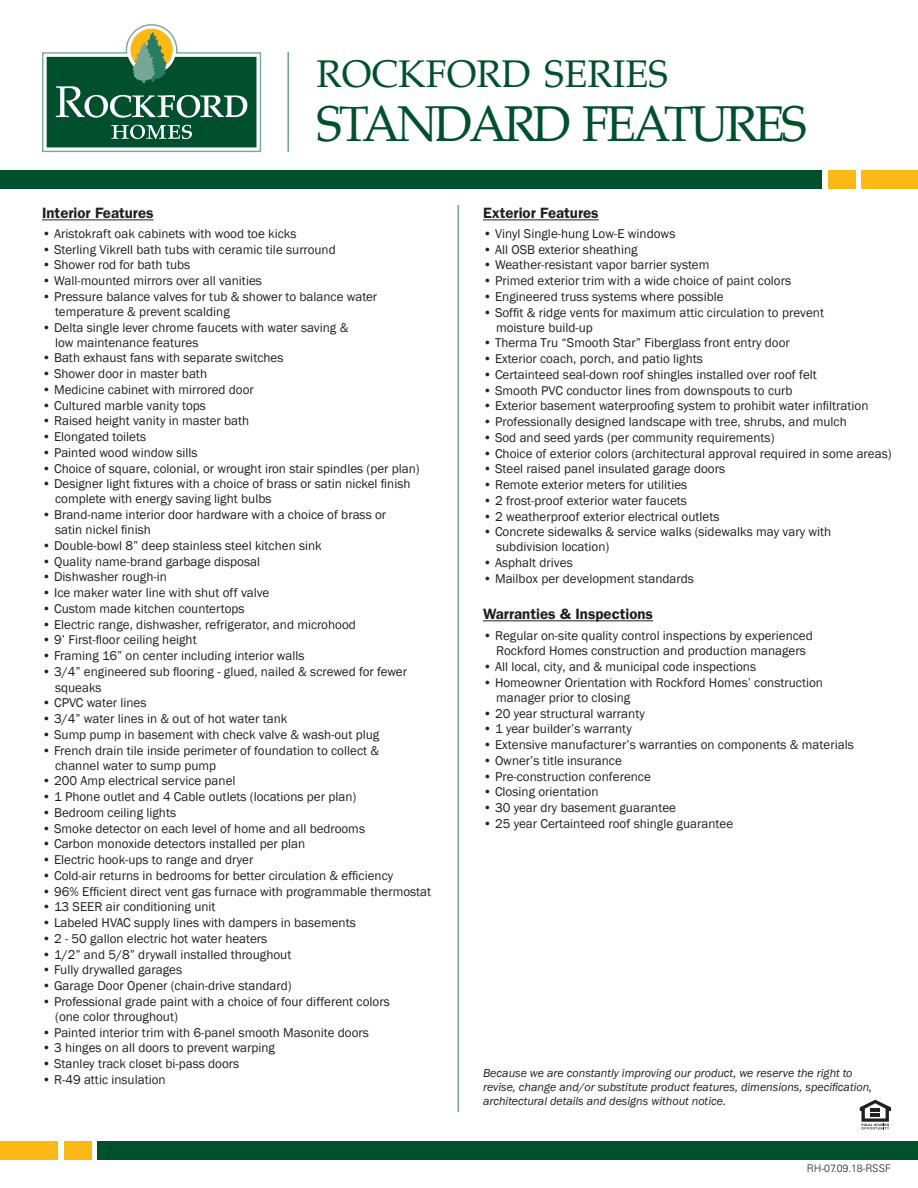
<style>
.page{position:relative;width:918px;height:1188px;background:#fff}
.page>*{position:absolute;margin:0;border:0;box-sizing:border-box;transform-origin:0 0}
.t1{font:49.35px "Palatino";letter-spacing:-.07em;color:#00502e}
.t2{font:37.8px "Palatino";color:#00502e}
.t3{font:600 15px "ITC Franklin Gothic Std";color:#231f20}
.t4{font:13.2px/15.8px "Franklin Gothic";color:#231f20}
.t5{font:italic 12px "Franklin Gothic";color:#231f20}
.t6{font:300 10.5px "Univers LT Std";color:#231f20}
</style>
<div class="page">
<div style="left:0;top:1141px;width:58px;height:19px;background:#fcb814"></div>
<div style="left:64px;top:1141px;width:28px;height:19px;background:#fcb814"></div>
<div style="left:98px;top:1141px;width:820px;height:19px;background:#00502e"></div>
<div style="left:862px;top:170px;width:56px;height:19px;background:#fcb814"></div>
<div style="left:828px;top:170px;width:28px;height:19px;background:#fcb814"></div>
<div style="left:0;top:170px;width:822px;height:19px;background:#00502e"></div>
<svg style="left:42px;top:24px;width:219px;height:128px"></svg>
<hr style="left:287px;top:52px;width:2px;height:100px;background:#76a694">
<hr style="left:457px;top:205px;width:2px;height:907px;background:#76a694">
<hr style="left:483px;top:220px;width:116px;height:1px;background:#231f20">
<hr style="left:483px;top:620px;width:170px;height:1px;background:#231f20">
<hr style="left:42px;top:220px;width:112px;height:1px;background:#231f20">
<svg style="left:860px;top:1100px;width:31px;height:30px"></svg>
<p class="t2" style="left:317px;top:43px;width:353px">ROCKFORD SERIES</p>
<p class="t1" style="left:317px;top:84px;width:492px">STANDARD FEATURES</p>
<p class="t3" style="left:42px;top:204px;width:113px">Interior Features</p>
<p class="t4" style="left:42px;top:226px;width:256px">• Aristokraft oak cabinets with wood toe kicks</p>
<p class="t4" style="left:42px;top:242px;width:295px">• Sterling Vikrell bath tubs with ceramic tile surround</p>
<p class="t4" style="left:42px;top:257px;width:150px">• Shower rod for bath tubs</p>
<p class="t4" style="left:42px;top:273px;width:221px">• Wall-mounted mirrors over all vanities</p>
<p class="t4" style="left:42px;top:289px;width:337px">• Pressure balance valves for tub &amp; shower to balance water</p>
<p class="t4" style="left:55px;top:304px;width:176px">temperature &amp; prevent scalding</p>
<p class="t4" style="left:42px;top:320px;width:308px">• Delta single lever chrome faucets with water saving &amp;</p>
<p class="t4" style="left:55px;top:335px;width:145px">low maintenance features</p>
<p class="t4" style="left:42px;top:350px;width:243px">• Bath exhaust fans with separate switches</p>
<p class="t4" style="left:42px;top:366px;width:167px">• Shower door in master bath</p>
<p class="t4" style="left:42px;top:382px;width:213px">• Medicine cabinet with mirrored door</p>
<p class="t4" style="left:42px;top:398px;width:165px">• Cultured marble vanity tops</p>
<p class="t4" style="left:42px;top:413px;width:209px">• Raised height vanity in master bath</p>
<p class="t4" style="left:42px;top:429px;width:106px">• Elongated toilets</p>
<p class="t4" style="left:42px;top:445px;width:157px">• Painted wood window sills</p>
<p class="t4" style="left:42px;top:461px;width:379px">• Choice of square, colonial, or wrought iron stair spindles (per plan)</p>
<p class="t4" style="left:42px;top:476px;width:370px">• Designer light fixtures with a choice of brass or satin nickel finish</p>
<p class="t4" style="left:55px;top:491px;width:218px">complete with energy saving light bulbs</p>
<p class="t4" style="left:42px;top:507px;width:346px">• Brand-name interior door hardware with a choice of brass or</p>
<p class="t4" style="left:55px;top:522px;width:97px">satin nickel finish</p>
<p class="t4" style="left:42px;top:538px;width:281px">• Double-bowl 8” deep stainless steel kitchen sink</p>
<p class="t4" style="left:42px;top:554px;width:220px">• Quality name-brand garbage disposal</p>
<p class="t4" style="left:42px;top:569px;width:126px">• Dishwasher rough-in</p>
<p class="t4" style="left:42px;top:585px;width:229px">• Ice maker water line with shut off valve</p>
<p class="t4" style="left:42px;top:601px;width:204px">• Custom made kitchen countertops</p>
<p class="t4" style="left:42px;top:617px;width:315px">• Electric range, dishwasher, refrigerator, and microhood</p>
<p class="t4" style="left:42px;top:632px;width:156px">• 9’ First-floor ceiling height</p>
<p class="t4" style="left:42px;top:648px;width:264px">• Framing 16” on center including interior walls</p>
<p class="t4" style="left:55px;top:664px;width:353px;text-indent:-13px">• 3/4” engineered sub flooring - glued, nailed &amp; screwed for fewer squeaks</p>
<p class="t4" style="left:42px;top:695px;width:106px">• CPVC water lines</p>
<p class="t4" style="left:42px;top:711px;width:247px">• 3/4” water lines in &amp; out of hot water tank</p>
<p class="t4" style="left:42px;top:727px;width:339px">• Sump pump in basement with check valve &amp; wash-out plug</p>
<p class="t4" style="left:42px;top:743px;width:339px">• French drain tile inside perimeter of foundation to collect &amp;</p>
<p class="t4" style="left:55px;top:758px;width:162px">channel water to sump pump</p>
<p class="t4" style="left:42px;top:773px;width:195px">• 200 Amp electrical service panel</p>
<p class="t4" style="left:42px;top:789px;width:316px">• 1 Phone outlet and 4 Cable outlets (locations per plan)</p>
<p class="t4" style="left:42px;top:805px;width:136px">• Bedroom ceiling lights</p>
<p class="t4" style="left:42px;top:821px;width:325px">• Smoke detector on each level of home and all bedrooms</p>
<p class="t4" style="left:42px;top:836px;width:265px">• Carbon monoxide detectors installed per plan</p>
<p class="t4" style="left:42px;top:852px;width:213px">• Electric hook-ups to range and dryer</p>
<p class="t4" style="left:42px;top:868px;width:353px">• Cold-air returns in bedrooms for better circulation &amp; efficiency</p>
<p class="t4" style="left:42px;top:884px;width:391px">• 96% Efficient direct vent gas furnace with programmable thermostat</p>
<p class="t4" style="left:42px;top:899px;width:175px">• 13 SEER air conditioning unit</p>
<p class="t4" style="left:42px;top:915px;width:315px">• Labeled HVAC supply lines with dampers in basements</p>
<p class="t4" style="left:42px;top:931px;width:227px">• 2 - 50 gallon electric hot water heaters</p>
<p class="t4" style="left:42px;top:947px;width:251px">• 1/2” and 5/8” drywall installed throughout</p>
<p class="t4" style="left:42px;top:962px;width:142px">• Fully drywalled garages</p>
<p class="t4" style="left:42px;top:978px;width:251px">• Garage Door Opener (chain-drive standard)</p>
<p class="t4" style="left:42px;top:994px;width:349px">• Professional grade paint with a choice of four different colors</p>
<p class="t4" style="left:55px;top:1009px;width:124px">(one color throughout)</p>
<p class="t4" style="left:42px;top:1025px;width:328px">• Painted interior trim with 6-panel smooth Masonite doors</p>
<p class="t4" style="left:42px;top:1040px;width:235px">• 3 hinges on all doors to prevent warping</p>
<p class="t4" style="left:42px;top:1056px;width:199px">• Stanley track closet bi-pass doors</p>
<p class="t4" style="left:42px;top:1072px;width:125px">• R-49 attic insulation</p>
<p class="t3" style="left:483px;top:204px;width:117px">Exterior Features</p>
<p class="t4" style="left:483px;top:226px;width:194px">• Vinyl Single-hung Low-E windows</p>
<p class="t4" style="left:483px;top:242px;width:156px">• All OSB exterior sheathing</p>
<p class="t4" style="left:483px;top:257px;width:228px">• Weather-resistant vapor barrier system</p>
<p class="t4" style="left:483px;top:273px;width:310px">• Primed exterior trim with a wide choice of paint colors</p>
<p class="t4" style="left:483px;top:289px;width:242px">• Engineered truss systems where possible</p>
<p class="t4" style="left:483px;top:305px;width:343px">• Soffit &amp; ridge vents for maximum attic circulation to prevent</p>
<p class="t4" style="left:496px;top:320px;width:98px">moisture build-up</p>
<p class="t4" style="left:483px;top:335px;width:308px">• Therma Tru “Smooth Star” Fiberglass front entry door</p>
<p class="t4" style="left:483px;top:351px;width:221px">• Exterior coach, porch, and patio lights</p>
<p class="t4" style="left:483px;top:367px;width:335px">• Certainteed seal-down roof shingles installed over roof felt</p>
<p class="t4" style="left:483px;top:383px;width:311px">• Smooth PVC conductor lines from downspouts to curb</p>
<p class="t4" style="left:483px;top:398px;width:387px">• Exterior basement waterproofing system to prohibit water infiltration</p>
<p class="t4" style="left:483px;top:414px;width:365px">• Professionally designed landscape with tree, shrubs, and mulch</p>
<p class="t4" style="left:483px;top:430px;width:293px">• Sod and seed yards (per community requirements)</p>
<p class="t4" style="left:483px;top:446px;width:410px">• Choice of exterior colors (architectural approval required in some areas)</p>
<p class="t4" style="left:483px;top:461px;width:244px">• Steel raised panel insulated garage doors</p>
<p class="t4" style="left:483px;top:477px;width:206px">• Remote exterior meters for utilities</p>
<p class="t4" style="left:483px;top:493px;width:206px">• 2 frost-proof exterior water faucets</p>
<p class="t4" style="left:483px;top:509px;width:238px">• 2 weatherproof exterior electrical outlets</p>
<p class="t4" style="left:483px;top:524px;width:350px">• Concrete sidewalks &amp; service walks (sidewalks may vary with</p>
<p class="t4" style="left:496px;top:539px;width:115px">subdivision location)</p>
<p class="t4" style="left:483px;top:555px;width:91px">• Asphalt drives</p>
<p class="t4" style="left:483px;top:571px;width:212px">• Mailbox per development standards</p>
<p class="t3" style="left:483px;top:605px;width:172px">Warranties &amp; Inspections</p>
<p class="t4" style="left:483px;top:628px;width:331px">• Regular on-site quality control inspections by experienced</p>
<p class="t4" style="left:496px;top:643px;width:311px">Rockford Homes construction and production managers</p>
<p class="t4" style="left:483px;top:659px;width:275px">• All local, city, and &amp; municipal code inspections</p>
<p class="t4" style="left:483px;top:675px;width:342px">• Homeowner Orientation with Rockford Homes’ construction</p>
<p class="t4" style="left:496px;top:690px;width:136px">manager prior to closing</p>
<p class="t4" style="left:483px;top:706px;width:163px">• 20 year structural warranty</p>
<p class="t4" style="left:483px;top:721px;width:150px">• 1 year builder’s warranty</p>
<p class="t4" style="left:483px;top:737px;width:372px">• Extensive manufacturer’s warranties on components &amp; materials</p>
<p class="t4" style="left:483px;top:753px;width:140px">• Owner’s title insurance</p>
<p class="t4" style="left:483px;top:769px;width:169px">• Pre-construction conference</p>
<p class="t4" style="left:483px;top:784px;width:117px">• Closing orientation</p>
<p class="t4" style="left:483px;top:800px;width:195px">• 30 year dry basement guarantee</p>
<p class="t4" style="left:483px;top:816px;width:252px">• 25 year Certainteed roof shingle guarantee</p>
<p class="t5" style="left:483px;top:1065px;width:371px">Because we are constantly improving our product, we reserve the right to</p>
<p class="t5" style="left:483px;top:1080px;width:391px">revise, change and/or substitute product features, dimensions, specification,</p>
<p class="t5" style="left:483px;top:1094px;width:245px">architectural details and designs without notice.</p>
<p class="t6" style="left:807px;top:1162px;width:86px">RH-07.09.18-RSSF</p>
</div>
